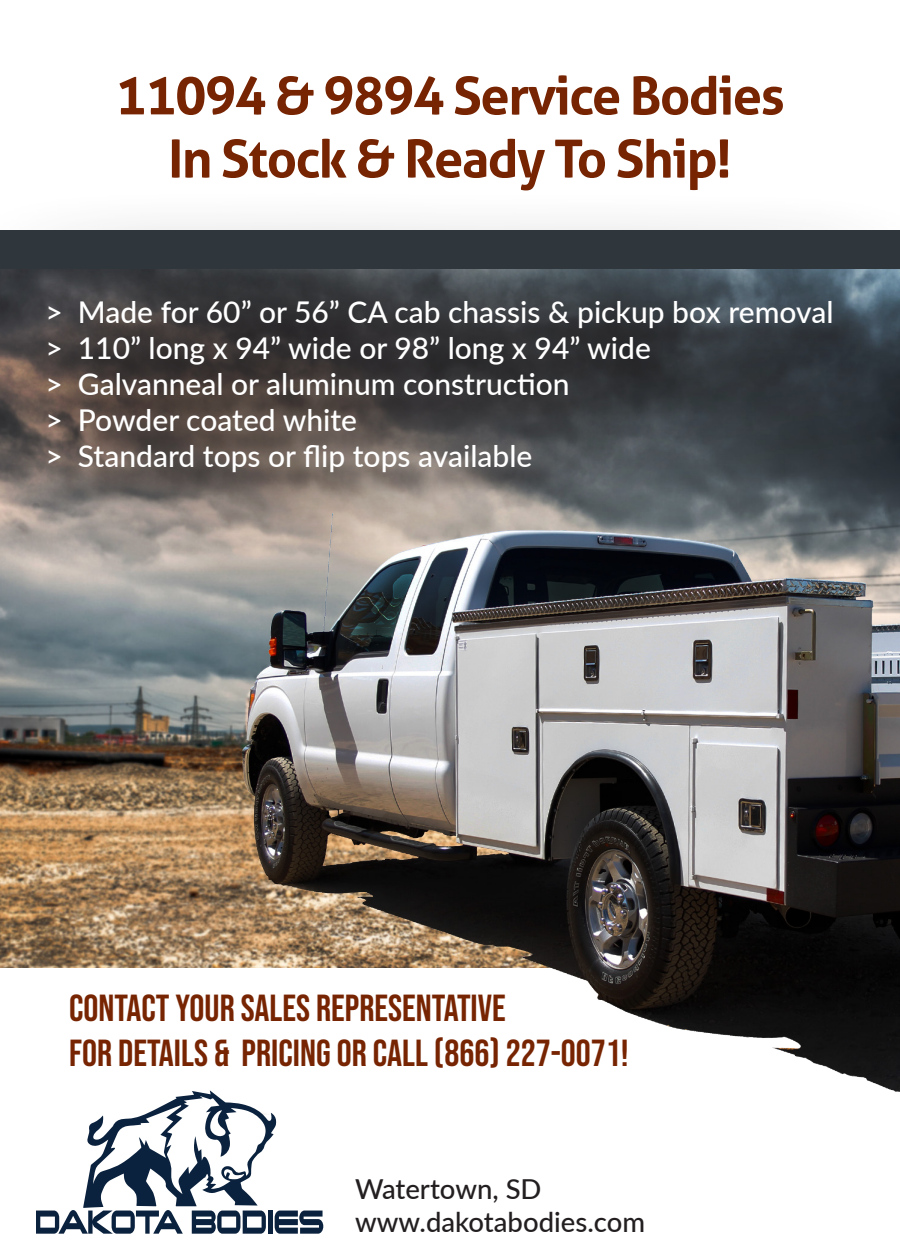
<style>
.page{position:relative;width:900px;height:1260px;background:#fff}
.page>*{position:absolute;margin:0;border:0;box-sizing:border-box;transform-origin:0 0}
.t1{font:700 52.5px "Aller";letter-spacing:-.03em;color:#772402}
.t2{font:37.5px "Bebas Neue";color:#772402}
.t3{font:500 30px "Lato";color:#fff}
.t4{font:500 27.5px "Lato";color:#231f20}
</style>
<div class="page">
<img style="left:0;top:602px;width:900px;height:366px">
<div style="left:0;top:187px;width:900px;height:415px;background:#231f20;opacity:.84"></div>
<div style="left:0;top:230px;width:900px;height:39px;background:#2f373c"></div>
<img style="left:242px;top:513px;width:657px;height:579px">
<svg style="left:36px;top:1090px;width:287px;height:144px"></svg>
<p class="t1" style="left:115px;top:63px;width:671px">11094 &amp; 9894 Service Bodies</p>
<p class="t1" style="left:168px;top:126px;width:565px">In Stock &amp; Ready To Ship!</p>
<p class="t3" style="left:45px;top:290px;width:790px">&gt; Made for 60” or 56” CA cab chassis &amp; pickup box removal</p>
<p class="t3" style="left:45px;top:326px;width:607px">&gt; 110” long x 94” wide or 98” long x 94” wide</p>
<p class="t3" style="left:45px;top:362px;width:526px">&gt; Galvanneal or aluminum construction</p>
<p class="t3" style="left:45px;top:398px;width:313px">&gt; Powder coated white</p>
<p class="t3" style="left:45px;top:434px;width:488px">&gt; Standard tops or flip tops available</p>
<p class="t2" style="left:69px;top:987px;width:438px">CONTACT YOUR SALES REPRESENTATIVE</p>
<p class="t2" style="left:69px;top:1032px;width:561px">FOR DETAILS &amp; PRICING OR CALL (866) 227-0071!</p>
<p class="t4" style="left:355px;top:1169px;width:188px">Watertown, SD</p>
<p class="t4" style="left:355px;top:1202px;width:292px">www.dakotabodies.com</p>
</div>
